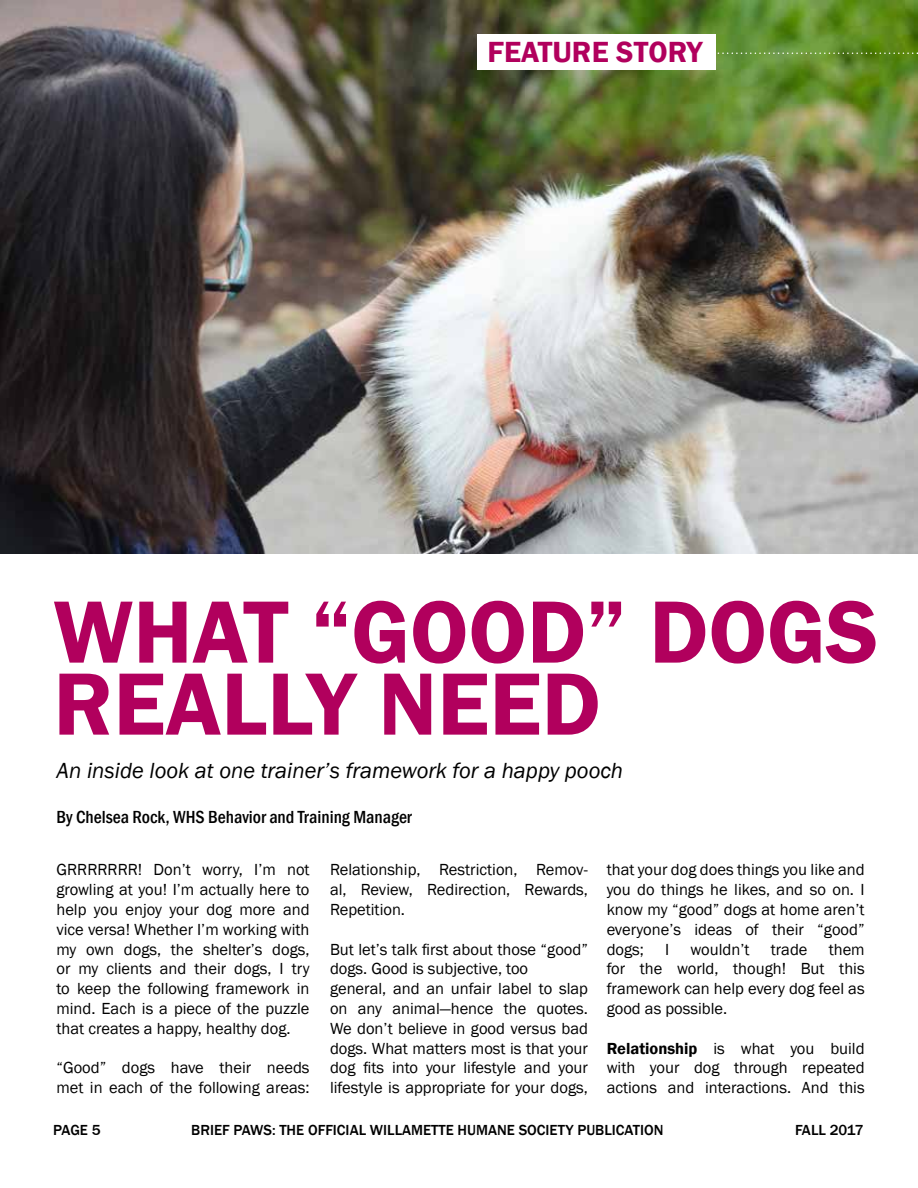
<style>
.page{position:relative;width:918px;height:1188px;background:#fff}
.page>*{position:absolute;margin:0;border:0;box-sizing:border-box;transform-origin:0 0}
.t1{font:600 91.5px/72px "Franklin Gothic";color:#b1005d}
.t2{font:600 30px "Franklin Gothic";color:#b1005d}
.t3{font:italic 22.5px "Franklin Gothic";color:#000}
.t4{font:500 condensed 18px "Franklin Gothic";color:#000}
.t5{font:16.5px/19.8px "Franklin Gothic";color:#000;text-align:justify}
.t6{font:500 15px "Franklin Gothic";color:#000}
.s1{font-weight:600}
</style>
<div class="page">
<img style="left:0;top:0;width:918px;height:554px">
<svg style="left:716px;top:52px;width:202px;height:2px"></svg>
<div style="left:478px;top:35px;width:238px;height:35px;background:#fff"></div>
<h2 class="t2" style="left:487px;top:34px;width:35px">FEATURE</h2>
<h2 class="t2" style="left:616px;top:34px;width:70px">STORY</h2>
<h1 class="t1" style="left:53px;top:597px;width:356px">WHAT “GOO</h1>
<h1 class="t1" style="left:53px;top:597px;width:827px;text-indent:474px">D” DOGS<br>REALLY NEED</h1>
<h3 class="t3" style="left:56px;top:756px;width:568px">An inside look at one trainer’s framework for a happy pooch</h3>
<p class="t4" style="left:56px;top:805px;width:357px">By Chelsea Rock, WHS Behavior and Training Manager</p>
<p class="t5" style="left:56px;top:860px;width:255px">GRRRRRRR! Don’t worry, I’m not growling at you! I’m actually here to help you enjoy your dog more and vice versa! Whether I’m working with my own dogs, the shelter’s dogs, or my clients and their dogs, I try to keep the following framework in mind. Each is a piece of the puzzle that creates a happy, healthy dog.</p>
<p class="t5" style="left:56px;top:1058px;width:255px">“Good” dogs have their needs met in each of the following areas:</p>
<p class="t5" style="left:330px;top:860px;width:260px">Relationship, Restriction, Remov&shy;al, Review, Redirection, Rewards, Repetition.</p>
<p class="t5" style="left:330px;top:940px;width:260px;text-align:left">But let’s talk first about those “good” dogs. Good is subjective, too general, and an unfair label to slap on any animal—hence the quotes.<br>We don’t believe in good versus bad dogs. What matters most is that your dog fits into your lifestyle and your lifestyle is appropriate for your dogs,</p>
<p class="t5" style="left:607px;top:860px;width:260px">that your dog does things you like and you do things he likes, and so on. I know my “good” dogs at home aren’t everyone’s ideas of their “good” dogs;</p>
<p class="t5" style="left:607px;top:940px;width:260px;text-indent:222px">them for the world, though! But this framework can help every dog feel as good as possible.</p>
<p class="t5" style="left:607px;top:1039px;width:260px"><span class="s1">RELATIONSHIP</span> is what you build with your dog through repeated actions and interactions. And this</p>
<p class="t5" style="left:665px;top:940px;width:6px">I</p>
<p class="t5" style="left:691px;top:940px;width:61px">wouldn’t</p>
<p class="t5" style="left:771px;top:940px;width:38px">trade</p>
<p class="t6" style="left:53px;top:1121px;width:49px">PAGE 5</p>
<p class="t6" style="left:191px;top:1121px;width:474px">BRIEF PAWS: THE OFFICIAL WILLAMETTE HUMANE SOCIETY PUBLICATION</p>
<p class="t6" style="left:795px;top:1121px;width:70px">FALL 2017</p>
</div>
